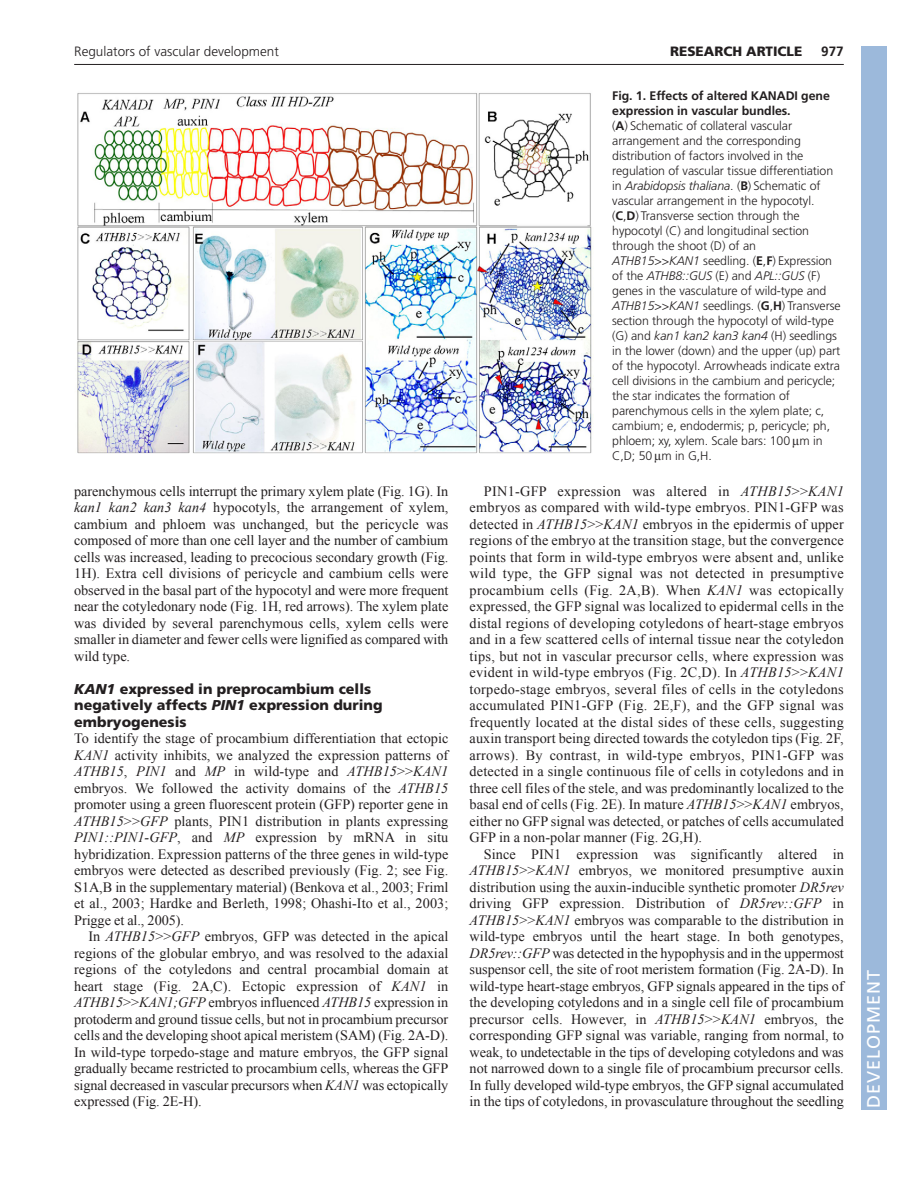
<style>
.page{position:relative;width:918px;height:1188px;background:#fff}
.page>*{position:absolute;margin:0;border:0;box-sizing:border-box;transform-origin:0 0}
.t1{font:18px "Frutiger LT Std";letter-spacing:.055em;color:#fff}
.t2{font:14.25px/16.5px "Times New Roman";letter-spacing:-.005em;color:#231f20;text-align:justify}
.t3{font:900 14.25px/16.5px "Frutiger LT Std";color:#231f20}
.t4{font:300 13.5px "Frutiger LT Std";color:#231f20}
.t5{font:900 13.5px "Frutiger LT Std";color:#231f20}
.t6{font:700 13.5px "Frutiger LT Std";color:#231f20}
.t7{font:300 12.3px/15px "Frutiger LT Std";letter-spacing:-.005em;color:#231f20}
.s1{font-weight:700}
.s2{font-style:italic}
</style>
<div class="page">
<hr style="left:74px;top:64px;width:770px;height:1px;background:#231f20">
<img style="left:77px;top:93px;width:517px;height:361px">
<div style="left:861px;top:46px;width:25px;height:1064px;background:#9cb9db"></div>
<p class="t4" style="left:74px;top:46px;width:206px">Regulators of vascular development</p>
<p class="t5" style="left:670px;top:46px;width:134px">RESEARCH ARTICLE</p>
<p class="t6" style="left:821px;top:46px;width:24px">977</p>
<p class="t7" style="left:612px;top:89px;width:230px"><span class="s1">Fig. 1. Effects of altered KANADI gene expression in vascular bundles.<br></span>(<span class="s1">A</span>) Schematic of collateral vascular arrangement and the corresponding distribution of factors involved in the regulation of vascular tissue differentiation in <span class="s2">Arabidopsis thaliana</span>. (<span class="s1">B</span>) Schematic of vascular arrangement in the hypocotyl. (<span class="s1">C</span>,<span class="s1">D</span>) Transverse section through the hypocotyl (C) and longitudinal section through the shoot (D) of an <span class="s2">ATHB15</span>&gt;&gt;<span class="s2">KAN1</span> seedling. (<span class="s1">E</span>,<span class="s1">F</span>) Expression of the <span class="s2">ATHB8::GUS</span> (E) and <span class="s2">APL::GUS</span> (F) genes in the vasculature of wild-type and <span class="s2">ATHB15</span>&gt;&gt;<span class="s2">KAN1</span> seedlings. (<span class="s1">G</span>,<span class="s1">H</span>) Transverse section through the hypocotyl of wild-type (G) and <span class="s2">kan1 kan2 kan3 kan4</span> (H) seedlings in the lower (down) and the upper (up) part of the hypocotyl. Arrowheads indicate extra cell divisions in the cambium and pericycle; the star indicates the formation of parenchymous cells in the xylem plate; c, cambium; e, endodermis; p, pericycle; ph, phloem; xy, xylem. Scale bars: 100 m in C,D; 50 m in G,H.</p>
<p class="t2" style="left:74px;top:483px;width:376px">parenchymous cells interrupt the primary xylem plate (Fig. 1G). In <span class="s2">kan1 kan2 kan3 kan4</span> hypocotyls, the arrangement of xylem, cambium and phloem was unchanged, but the pericycle was composed of more than one cell layer and the number of cambium cells was increased, leading to precocious secondary growth (Fig.<br>1H). Extra cell divisions of pericycle and cambium cells were observed in the basal part of the hypocotyl and were more frequent near the cotyledonary node (Fig. 1H, red arrows). The xylem plate was divided by several parenchymous cells, xylem cells were smaller in diameter and fewer cells were lignified as compared with wild type.</p>
<p class="t3" style="left:74px;top:682px;width:310px"><span class="s2">KAN1</span> expressed in preprocambium cells negatively affects <span class="s2">PIN1</span> expression during embryogenesis</p>
<p class="t2" style="left:74px;top:730px;width:376px">To identify the stage of procambium differentiation that ectopic <span class="s2">KAN1</span> activity inhibits, we analyzed the expression patterns of <span class="s2">ATHB15</span>, <span class="s2">PIN1</span> and <span class="s2">MP</span> in wild-type and <span class="s2">ATHB15</span>&gt;&gt;<span class="s2">KAN1 </span>embryos. We followed the activity domains of the <span class="s2">ATHB15 </span>promoter using a green fluorescent protein (GFP) reporter gene in <span class="s2">ATHB15</span>&gt;&gt;<span class="s2">GFP</span> plants, PIN1 distribution in plants expressing <span class="s2">PIN1::PIN1-GFP</span>, and <span class="s2">MP</span> expression by mRNA in situ hybridization. Expression patterns of the three genes in wild-type embryos were detected as described previously (Fig. 2; see Fig.<br>S1A,B in the supplementary material) (Benkova et al., 2003; Friml et al., 2003; Hardke and Berleth, 1998; Ohashi-Ito et al., 2003; Prigge et al., 2005).</p>
<p class="t2" style="left:74px;top:928px;width:376px;text-indent:14px">In <span class="s2">ATHB15</span>&gt;&gt;<span class="s2">GFP</span> embryos, GFP was detected in the apical regions of the globular embryo, and was resolved to the adaxial regions of the cotyledons and central procambial domain at heart stage (Fig. 2A,C). Ectopic expression of <span class="s2">KAN1</span> in <span class="s2">ATHB15</span>&gt;&gt;<span class="s2">KAN1;GFP</span> embryos influenced <span class="s2">ATHB15</span> expression in protoderm and ground tissue cells, but not in procambium precursor cells and the developing shoot apical meristem (SAM) (Fig. 2A-D).<br>In wild-type torpedo-stage and mature embryos, the GFP signal gradually became restricted to procambium cells, whereas the GFP signal decreased in vascular precursors when <span class="s2">KAN1</span> was ectopically expressed (Fig. 2E-H).</p>
<p class="t2" style="left:470px;top:483px;width:376px;text-indent:14px">PIN1-GFP expression was altered in <span class="s2">ATHB15</span>&gt;&gt;<span class="s2">KAN1 </span>embryos as compared with wild-type embryos. PIN1-GFP was detected in <span class="s2">ATHB15</span>&gt;&gt;<span class="s2">KAN1</span> embryos in the epidermis of upper regions of the embryo at the transition stage, but the convergence points that form in wild-type embryos were absent and, unlike wild type, the GFP signal was not detected in presumptive procambium cells (Fig. 2A,B). When <span class="s2">KAN1</span> was ectopically expressed, the GFP signal was localized to epidermal cells in the distal regions of developing cotyledons of heart-stage embryos and in a few scattered cells of internal tissue near the cotyledon tips, but not in vascular precursor cells, where expression was evident in wild-type embryos (Fig. 2C,D). In <span class="s2">ATHB15</span>&gt;&gt;<span class="s2">KAN1 </span>torpedo-stage embryos, several files of cells in the cotyledons accumulated PIN1-GFP (Fig. 2E,F), and the GFP signal was frequently located at the distal sides of these cells, suggesting auxin transport being directed towards the cotyledon tips (Fig. 2F, arrows). By contrast, in wild-type embryos, PIN1-GFP was detected in a single continuous file of cells in cotyledons and in three cell files of the stele, and was predominantly localized to the basal end of cells (Fig. 2E). In mature <span class="s2">ATHB15</span>&gt;&gt;<span class="s2">KAN1</span> embryos, either no GFP signal was detected, or patches of cells accumulated GFP in a non-polar manner (Fig. 2G,H).</p>
<p class="t2" style="left:470px;top:846px;width:376px;text-indent:14px">Since PIN1 expression was significantly altered in <span class="s2">ATHB15</span>&gt;&gt;<span class="s2">KAN1</span> embryos, we monitored presumptive auxin distribution using the auxin-inducible synthetic promoter <span class="s2">DR5rev </span>driving GFP expression. Distribution of <span class="s2">DR5rev::GFP</span> in <span class="s2">ATHB15</span>&gt;&gt;<span class="s2">KAN1</span> embryos was comparable to the distribution in wild-type embryos until the heart stage. In both genotypes, <span class="s2">DR5rev::GFP</span> was detected in the hypophysis and in the uppermost suspensor cell, the site of root meristem formation (Fig. 2A-D). In wild-type heart-stage embryos, GFP signals appeared in the tips of the developing cotyledons and in a single cell file of procambium precursor cells. However, in <span class="s2">ATHB15</span>&gt;&gt;<span class="s2">KAN1</span> embryos, the corresponding GFP signal was variable, ranging from normal, to weak, to undetectable in the tips of developing cotyledons and was not narrowed down to a single file of procambium precursor cells.<br>In fully developed wild-type embryos, the GFP signal accumulated in the tips of cotyledons, in provasculature throughout the seedling</p>
<p class="t1" style="left:863px;top:1108px;width:140px;rotate:-90deg">DEVELOPMENT</p>
</div>
